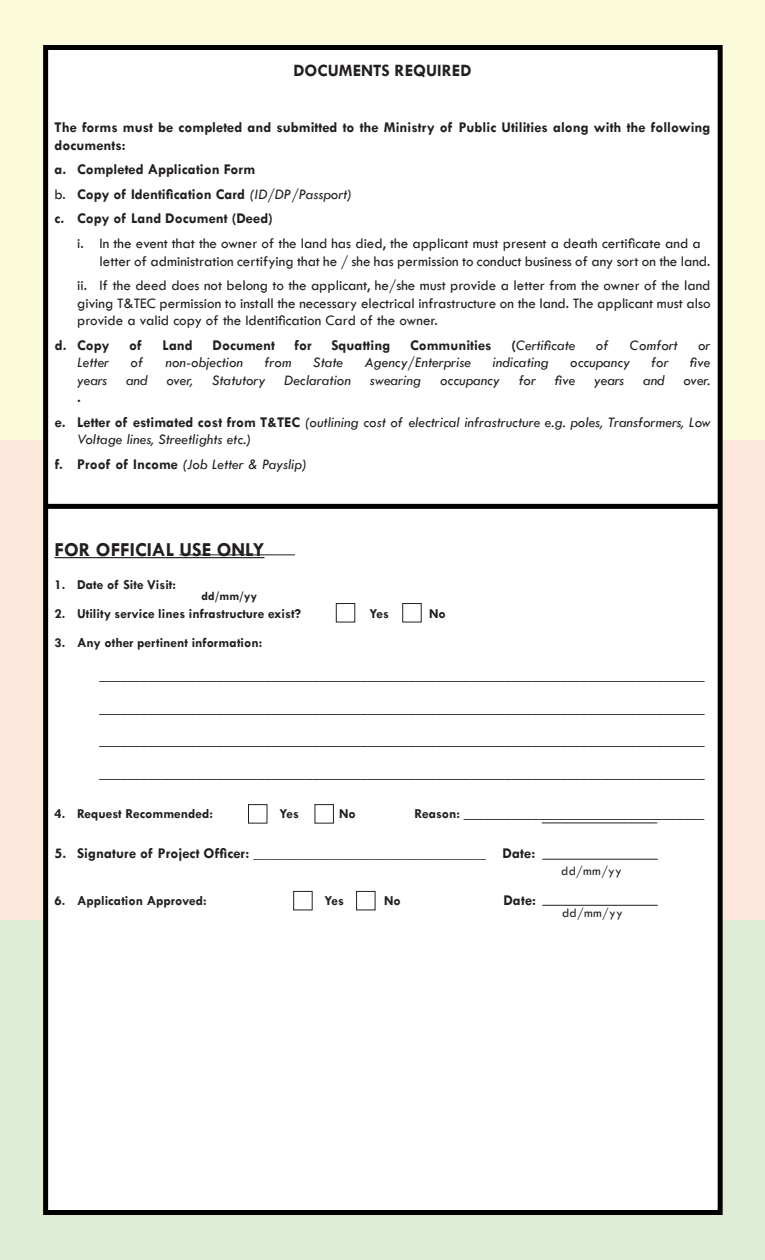
<style>
.page{position:relative;width:765px;height:1260px;background:#fff}
.page>*{position:absolute;margin:0;border:0;box-sizing:border-box;transform-origin:0 0}
.t1{font:700 20px "Tw Cen";color:#231f20}
.t2{font:700 17.5px "Tw Cen";color:#231f20}
.t3{font:15px/17.5px "Tw Cen";color:#231f20}
.t4{font:italic 15px/24.6px "Tw Cen";color:#231f20}
.t5{font:700 15px/24.6px "Tw Cen";color:#231f20}
.t6{font:700 13.75px "Tw Cen";color:#231f20}
.t7{font:13.12px "Tw Cen";letter-spacing:.025em;color:#231f20}
.t8{font:700 12.5px "Tw Cen";color:#231f20}
.s1{font-weight:400}
.s2{font-weight:400;font-style:italic}
.s3{font-weight:700;font-style:normal}
</style>
<div class="page">
<div style="left:0;top:439px;width:765px;height:482px;background:#fbe8da"></div>
<div style="left:0;top:920px;width:765px;height:340px;background:#dfecd5"></div>
<div style="left:0;top:0;width:765px;height:439px;background:#fbfbdc"></div>
<div style="left:43px;top:45px;width:680px;height:1170px;background:#fff;border:5px solid #000"></div>
<hr style="left:55px;top:557px;width:209px;height:1px;background:#231f20">
<div style="left:47px;top:504px;width:674px;height:5px;background:#000"></div>
<div style="left:248px;top:804px;width:19px;height:20px;border:1px solid #231f20"></div>
<div style="left:336px;top:603px;width:19px;height:20px;border:1px solid #231f20"></div>
<div style="left:293px;top:891px;width:20px;height:19px;border:1px solid #231f20"></div>
<div style="left:314px;top:804px;width:20px;height:20px;border:1px solid #231f20"></div>
<div style="left:402px;top:603px;width:20px;height:20px;border:1px solid #231f20"></div>
<div style="left:356px;top:891px;width:20px;height:19px;border:1px solid #231f20"></div>
<hr style="left:179px;top:555px;width:116px;height:1px;background:#231f20">
<hr style="left:542px;top:823px;width:115px;height:1px;background:#231f20">
<hr style="left:542px;top:859px;width:116px;height:1px;background:#231f20">
<hr style="left:542px;top:905px;width:116px;height:1px;background:#231f20">
<p class="t2" style="left:294px;top:60px;width:179px">DOCUMENTS REQUIRED</p>
<p class="t5" style="left:55px;top:118px;width:657px;line-height:17.5px">The forms must be completed and submitted to the Ministry of Public Utilities along with the following documents:</p>
<p class="t5" style="left:55px;top:157px;width:299px">a. Completed Application Form<br><span class="s1">b.</span> Copy of Identification Card <span class="s2">(ID/DP/Passport) </span>c. Copy of Land Document (Deed)</p>
<p class="t3" style="left:100px;top:234px;width:612px;text-indent:-23px">i. In the event that the owner of the land has died, the applicant must present a death certificate and a letter of administration certifying that he / she has permission to conduct business of any sort on the land.</p>
<p class="t3" style="left:77px;top:277px;width:635px;text-align:justify">ii. If the deed does not belong to the applicant, he/she must provide a letter from the owner of the land giving T&amp;TEC permission to install the necessary electrical infrastructure on the land. The applicant must also provide a valid copy of the Identification Card of the owner.</p>
<p class="t5" style="left:55px;top:332px;width:56px">d. Copy</p>
<p class="t5" style="left:129px;top:332px;width:14px">of</p>
<p class="t5" style="left:163px;top:332px;width:32px">Land</p>
<p class="t5" style="left:213px;top:332px;width:64px">Document</p>
<p class="t5" style="left:295px;top:332px;width:19px">for</p>
<p class="t5" style="left:332px;top:332px;width:60px">Squatting</p>
<p class="t5" style="left:410px;top:332px;width:83px">Communities</p>
<p class="t4" style="left:511px;top:332px;width:66px"><span class="s3">(</span>Certificate</p>
<p class="t4" style="left:596px;top:332px;width:14px">of</p>
<p class="t4" style="left:630px;top:332px;width:49px">Comfort</p>
<p class="t4" style="left:698px;top:332px;width:14px">or</p>
<p class="t4" style="left:77px;top:350px;width:34px">Letter</p>
<p class="t4" style="left:131px;top:350px;width:14px">of</p>
<p class="t4" style="left:166px;top:350px;width:79px">non-objection</p>
<p class="t4" style="left:265px;top:350px;width:29px">from</p>
<p class="t4" style="left:313px;top:350px;width:31px">State</p>
<p class="t4" style="left:365px;top:350px;width:108px">Agency/Enterprise</p>
<p class="t4" style="left:493px;top:350px;width:58px">indicating</p>
<p class="t4" style="left:570px;top:350px;width:61px">occupancy</p>
<p class="t4" style="left:651px;top:350px;width:19px">for</p>
<p class="t4" style="left:690px;top:350px;width:22px">five</p>
<p class="t4" style="left:77px;top:367px;width:32px">years</p>
<p class="t4" style="left:126px;top:367px;width:23px">and</p>
<p class="t4" style="left:167px;top:367px;width:28px">over,</p>
<p class="t4" style="left:212px;top:367px;width:55px">Statutory</p>
<p class="t4" style="left:284px;top:367px;width:68px">Declaration</p>
<p class="t4" style="left:370px;top:367px;width:53px">swearing</p>
<p class="t4" style="left:440px;top:367px;width:61px">occupancy</p>
<p class="t4" style="left:519px;top:367px;width:19px">for</p>
<p class="t4" style="left:555px;top:367px;width:22px">five</p>
<p class="t4" style="left:594px;top:367px;width:32px">years</p>
<p class="t4" style="left:643px;top:367px;width:23px">and</p>
<p class="t4" style="left:684px;top:367px;width:28px">over.</p>
<p class="t4" style="left:55px;top:385px;width:657px;text-indent:22px"><span class="s3">.<br>e. Letter of estimated cost from T&amp;TEC</span> (outlining cost of electrical infrastructure e.g. poles, Transformers, Low</p>
<p class="t4" style="left:55px;top:427px;width:254px;text-indent:22px">Voltage lines, Streetlights etc.)<br><span class="s3">f. Proof of Income</span> (Job Letter &amp; Payslip)</p>
<h1 class="t1" style="left:55px;top:538px;width:211px">FOR OFFICIAL USE ONLY</h1>
<p class="t6" style="left:55px;top:576px;width:123px">1. Date of Site Visit:</p>
<p class="t8" style="left:202px;top:589px;width:57px">dd/mm/yy</p>
<p class="t6" style="left:55px;top:605px;width:248px">2. Utility service lines infrastructure exist?</p>
<p class="t6" style="left:370px;top:605px;width:21px">Yes</p>
<p class="t6" style="left:429px;top:605px;width:18px">No</p>
<p class="t6" style="left:55px;top:635px;width:209px">3. Any other pertinent information:</p>
<p class="t6" style="left:100px;top:667px;width:606px">________________________________________________________________________________________</p>
<p class="t6" style="left:100px;top:700px;width:606px">________________________________________________________________________________________</p>
<p class="t6" style="left:100px;top:733px;width:606px">________________________________________________________________________________________</p>
<p class="t6" style="left:100px;top:765px;width:606px">________________________________________________________________________________________</p>
<p class="t6" style="left:55px;top:805px;width:160px">4. Request Recommended:</p>
<p class="t6" style="left:280px;top:805px;width:21px">Yes</p>
<p class="t6" style="left:339px;top:805px;width:18px">No</p>
<p class="t6" style="left:415px;top:805px;width:291px">Reason: ___________________________________</p>
<p class="t5" style="left:55px;top:840px;width:482px">5. Signature of Project Officer: <span class="s1">_______________________________</span> Date:</p>
<p class="t7" style="left:561px;top:863px;width:62px">dd/mm/yy</p>
<p class="t6" style="left:55px;top:892px;width:154px">6. Application Approved:</p>
<p class="t6" style="left:325px;top:892px;width:21px">Yes</p>
<p class="t6" style="left:384px;top:892px;width:18px">No</p>
<p class="t5" style="left:503px;top:887px;width:34px">Date:</p>
<p class="t7" style="left:562px;top:905px;width:62px">dd/mm/yy</p>
</div>
